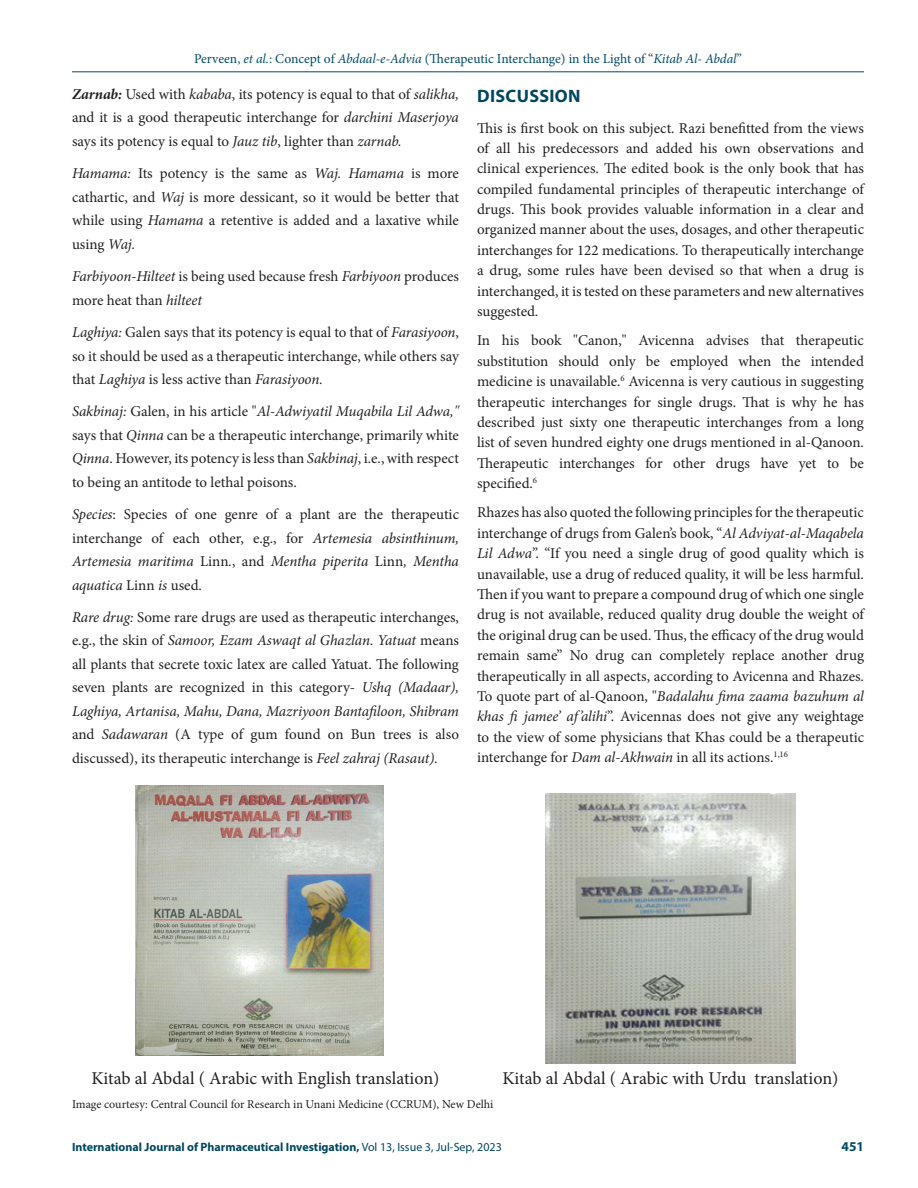
<style>
.page{position:relative;width:918px;height:1188px;background:#fff}
.page>*{position:absolute;margin:0;border:0;box-sizing:border-box;transform-origin:0 0}
.FIG_Caption_unnumber{font:18px "Minion Pro";letter-spacing:-.005em;color:#231f20}
.Heading_1{font:700 18px "Myriad Pro";letter-spacing:.02em;color:#004661}
.Body_text{font:15px/23.4px "Minion Pro";letter-spacing:-.005em;color:#231f20;text-align:justify}
.Body_text__FO{font:15px/20.4px "Minion Pro";letter-spacing:-.005em;color:#231f20;text-align:justify}
.t1{font:13.5px "Minion Pro";letter-spacing:-.005em;color:#004a67}
.t2{font:700 13.5px "Myriad Pro";color:#004a67}
.t3{font:700 12px "Myriad Pro";color:#004661}
.t4{font:12px "Minion Pro";color:#231f20}
.s1{font-style:italic}
.s2{font-weight:700;font-style:italic}
.s3{font-weight:400}
</style>
<div class="page">
<hr style="left:72px;top:72px;width:792px;height:1px;background:#004a67">
<img style="left:135px;top:785px;width:249px;height:270px">
<img style="left:546px;top:794px;width:249px;height:270px">
<p class="t1" style="left:194px;top:50px;width:549px">Perveen, <span class="s1">et al.</span>: Concept of <span class="s1">Abdaal-e-Advia</span> (Therapeutic Interchange) in the Light of “<span class="s1">Kitab Al- Abdal</span>”</p>
<p class="Body_text" style="left:72px;top:83px;width:389px"><span class="s2">Zarnab:</span> Used with <span class="s1">kababa</span>, its potency is equal to that of <span class="s1">salikha, </span>and it is a good therapeutic interchange for <span class="s1">darchini Maserjoya </span>says its potency is equal to <span class="s1">Jauz tib</span>, lighter than <span class="s1">zarnab.</span></p>
<p class="Body_text" style="left:72px;top:162px;width:389px"><span class="s1">Hamama:</span> Its potency is the same as <span class="s1">Waj. Hamama</span> is more cathartic, and <span class="s1">Waj</span> is more dessicant, so it would be better that while using <span class="s1">Hamama</span> a retentive is added and a laxative while using <span class="s1">Waj.</span></p>
<p class="Body_text" style="left:72px;top:265px;width:389px"><span class="s1">Farbiyoon-Hilteet</span> is being used because fresh <span class="s1">Farbiyoon</span> produces more heat than <span class="s1">hilteet</span></p>
<p class="Body_text" style="left:72px;top:321px;width:388px"><span class="s1">Laghiya:</span> Galen says that its potency is equal to that of <span class="s1">Farasiyoon</span>, so it should be used as a therapeutic interchange, while others say that <span class="s1">Laghiya</span> is less active than <span class="s1">Farasiyoon.</span></p>
<p class="Body_text" style="left:72px;top:400px;width:389px"><span class="s1">Sakbinaj:</span> Galen, in his article "<span class="s1">Al-Adwiyatil Muqabila Lil Adwa," </span>says that <span class="s1">Qinna</span> can be a therapeutic interchange, primarily white <span class="s1">Qinna</span>. However, its potency is less than <span class="s1">Sakbinaj</span>, i.e., with respect to being an antitode to lethal poisons.</p>
<p class="Body_text" style="left:72px;top:503px;width:389px"><span class="s1">Species</span>: Species of one genre of a plant are the therapeutic interchange of each other, e.g., for <span class="s1">Artemesia absinthinum, Artemesia maritima</span> Linn<span class="s1">.</span>, and <span class="s1">Mentha piperita</span> Linn<span class="s1">, Mentha aquatica</span> Linn <span class="s1">is</span> used.</p>
<p class="Body_text" style="left:72px;top:606px;width:389px"><span class="s1">Rare drug:</span> Some rare drugs are used as therapeutic interchanges, e.g., the skin of <span class="s1">Samoor, Ezam Aswaqt al Ghazlan. Yatuat</span> means all plants that secrete toxic latex are called Yatuat. The following seven plants are recognized in this category- <span class="s1">Ushq (Madaar), Laghiya, Artanisa, Mahu, Dana, Mazriyoon Bantafiloon, Shibram </span>and <span class="s1">Sadawaran</span> (A type of gum found on Bun trees is also discussed), its therapeutic interchange is <span class="s1">Feel zahraj (Rasaut).</span></p>
<p class="Heading_1" style="left:477px;top:84px;width:105px">DISCUSSION</p>
<p class="Body_text__FO" style="left:477px;top:118px;width:389px">This is first book on this subject. Razi benefitted from the views of all his predecessors and added his own observations and clinical experiences. The edited book is the only book that has compiled fundamental principles of therapeutic interchange of drugs. This book provides valuable information in a clear and organized manner about the uses, dosages, and other therapeutic interchanges for 122 medications. To therapeutically interchange a drug, some rules have been devised so that when a drug is interchanged, it is tested on these parameters and new alternatives suggested.</p>
<p class="Body_text" style="left:477px;top:330px;width:389px;line-height:20.4px">In his book "Canon," Avicenna advises that therapeutic substitution should only be employed when the intended medicine is unavailable.<sup>6</sup> Avicenna is very cautious in suggesting therapeutic interchanges for single drugs. That is why he has described just sixty one therapeutic interchanges from a long list of seven hundred eighty one drugs mentioned in al-Qanoon.<br>Therapeutic interchanges for other drugs have yet to be specified.<sup>6</sup></p>
<p class="Body_text" style="left:477px;top:503px;width:389px;line-height:20.4px">Rhazes has also quoted the following principles for the therapeutic interchange of drugs from Galen’s book, “<span class="s1">Al Adviyat-al-Maqabela Lil Adwa</span>”. “If you need a single drug of good quality which is unavailable, use a drug of reduced quality, it will be less harmful.<br>Then if you want to prepare a compound drug of which one single drug is not available, reduced quality drug double the weight of the original drug can be used. Thus, the efficacy of the drug would remain same” No drug can completely replace another drug therapeutically in all aspects, according to Avicenna and Rhazes.<br>To quote part of al-Qanoon, "<span class="s1">Badalahu fima zaama bazuhum al khas fi jamee’ af’alihi</span>”. Avicennas does not give any weightage to the view of some physicians that Khas could be a therapeutic interchange for <span class="s1">Dam al-Akhwain</span> in all its actions.<sup>1,16</sup></p>
<p class="FIG_Caption_unnumber" style="left:92px;top:1066px;width:349px">Kitab al Abdal ( Arabic with English translation)</p>
<p class="FIG_Caption_unnumber" style="left:503px;top:1066px;width:337px">Kitab al Abdal ( Arabic with Urdu translation)</p>
<p class="t4" style="left:72px;top:1096px;width:423px">Image courtesy: Central Council for Research in Unani Medicine (CCRUM), New Delhi</p>
<p class="t3" style="left:72px;top:1139px;width:431px">International Journal of Pharmaceutical Investigation, <span class="s3">Vol 13, Issue 3, Jul-Sep, 2023</span></p>
<p class="t2" style="left:842px;top:1137px;width:24px">451</p>
</div>
